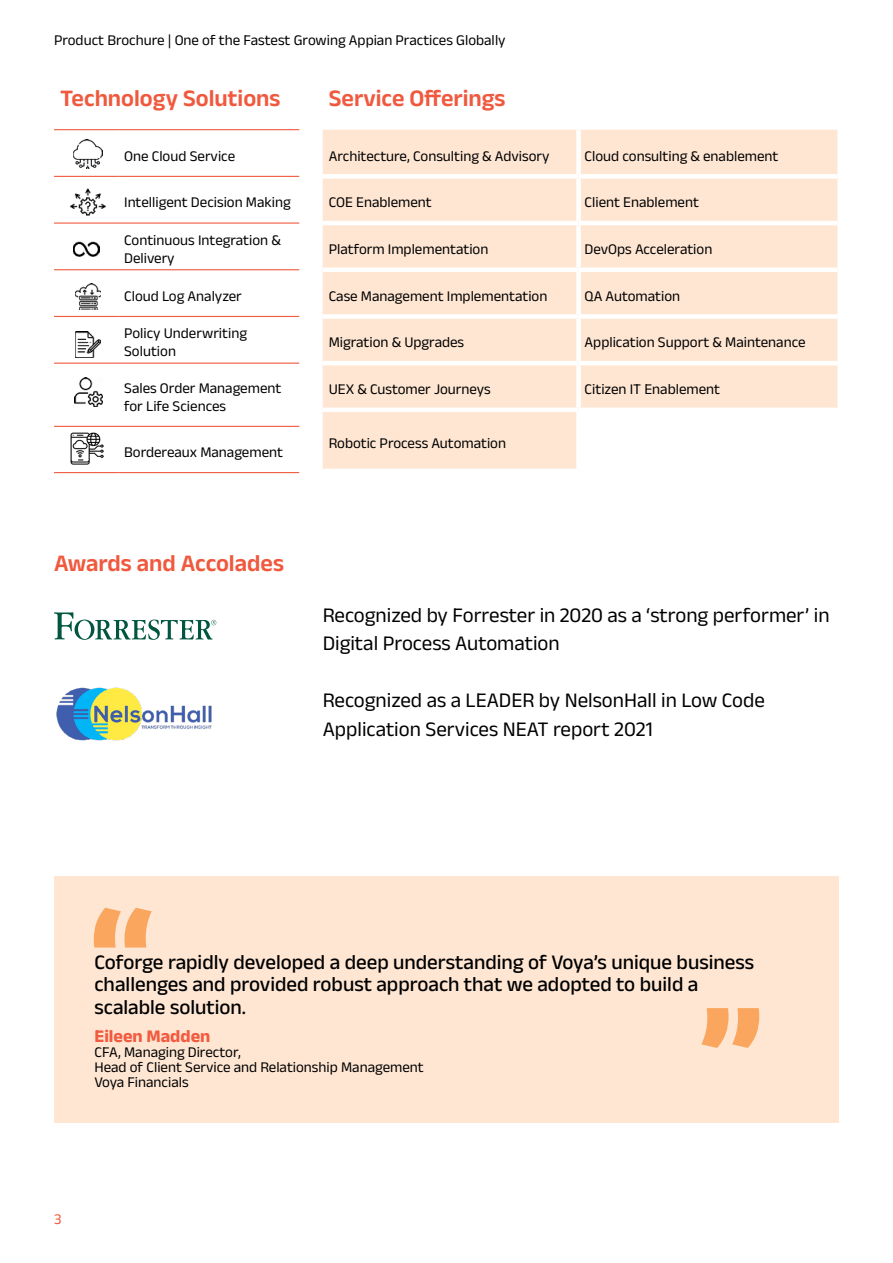
<style>
.page{position:relative;width:893px;height:1263px;background:#fff}
.page>*{position:absolute;margin:0;border:0;box-sizing:border-box;transform-origin:0 0}
.t1{font:600 24px "Anek Devanagari";color:#f0593e}
.t2{font:21px/28.5px "Anek Devanagari";color:#000}
.t3{font:500 21px/22.5px "Anek Devanagari";color:#000}
.t4{font:700 18px "Anek Devanagari";color:#f15b40}
.t5{font:15px/18px "Anek Devanagari";color:#000}
.t6{font:15px "Anek Devanagari";color:#f15b40}
</style>
<div class="page">
<svg style="left:323px;top:130px;width:514px;height:339px;background:#fee8d7"></svg>
<div style="left:323px;top:174px;width:256px;height:5px;background:#fff"></div>
<hr style="left:323px;top:221px;width:256px;height:4px;background:#fff">
<div style="left:323px;top:267px;width:256px;height:5px;background:#fff"></div>
<div style="left:323px;top:314px;width:256px;height:5px;background:#fff"></div>
<hr style="left:323px;top:361px;width:256px;height:4px;background:#fff">
<hr style="left:323px;top:408px;width:256px;height:4px;background:#fff">
<div style="left:576px;top:130px;width:5px;height:44px;background:#fff"></div>
<div style="left:579px;top:174px;width:258px;height:5px;background:#fff"></div>
<div style="left:576px;top:179px;width:5px;height:42px;background:#fff"></div>
<hr style="left:579px;top:221px;width:258px;height:4px;background:#fff">
<div style="left:576px;top:225px;width:5px;height:42px;background:#fff"></div>
<div style="left:579px;top:267px;width:258px;height:5px;background:#fff"></div>
<div style="left:576px;top:272px;width:5px;height:42px;background:#fff"></div>
<div style="left:579px;top:314px;width:258px;height:5px;background:#fff"></div>
<div style="left:576px;top:319px;width:5px;height:42px;background:#fff"></div>
<hr style="left:579px;top:361px;width:258px;height:4px;background:#fff">
<div style="left:576px;top:365px;width:5px;height:43px;background:#fff"></div>
<hr style="left:579px;top:408px;width:258px;height:4px;background:#fff">
<div style="left:576px;top:412px;width:5px;height:57px;background:#fff"></div>
<div style="left:54px;top:876px;width:785px;height:246px;background:#fee6d3"></div>
<svg style="left:94px;top:908px;width:58px;height:39px"></svg>
<svg style="left:701px;top:1008px;width:58px;height:40px"></svg>
<svg style="left:54px;top:612px;width:162px;height:28px"></svg>
<img style="left:56px;top:687px;width:156px;height:54px">
<hr style="left:54px;top:129px;width:64px;height:1px;background:#f15b40">
<hr style="left:118px;top:129px;width:181px;height:1px;background:#f15b40">
<hr style="left:54px;top:176px;width:64px;height:1px;background:#f15b40">
<hr style="left:118px;top:176px;width:181px;height:1px;background:#f15b40">
<hr style="left:54px;top:222px;width:64px;height:2px;background:#f15b40">
<hr style="left:118px;top:222px;width:181px;height:2px;background:#f15b40">
<hr style="left:54px;top:269px;width:64px;height:1px;background:#f15b40">
<hr style="left:118px;top:269px;width:181px;height:1px;background:#f15b40">
<hr style="left:54px;top:316px;width:64px;height:1px;background:#f15b40">
<hr style="left:118px;top:316px;width:181px;height:1px;background:#f15b40">
<hr style="left:54px;top:363px;width:64px;height:1px;background:#f15b40">
<hr style="left:118px;top:363px;width:181px;height:1px;background:#f15b40">
<hr style="left:54px;top:426px;width:64px;height:1px;background:#f15b40">
<hr style="left:118px;top:426px;width:181px;height:1px;background:#f15b40">
<hr style="left:54px;top:472px;width:64px;height:1px;background:#f15b40">
<hr style="left:118px;top:472px;width:181px;height:1px;background:#f15b40">
<img style="left:70px;top:188px;width:36px;height:28px">
<img style="left:73px;top:241px;width:26px;height:16px">
<img style="left:73px;top:139px;width:30px;height:30px">
<img style="left:75px;top:284px;width:25px;height:26px">
<img style="left:75px;top:332px;width:25px;height:25px">
<img style="left:74px;top:378px;width:29px;height:28px">
<img style="left:71px;top:432px;width:32px;height:32px">
<p class="t5" style="left:54px;top:31px;width:453px">Product Brochure | One of the Fastest Growing Appian Practices Globally</p>
<h1 class="t1" style="left:60px;top:84px;width:222px">Technology Solutions</h1>
<p class="t5" style="left:124px;top:146px;width:112px">One Cloud Service</p>
<p class="t5" style="left:124px;top:193px;width:168px">Intelligent Decision Making</p>
<p class="t5" style="left:124px;top:231px;width:158px">Continuous Integration &amp;<br>Delivery</p>
<p class="t5" style="left:124px;top:287px;width:119px">Cloud Log Analyzer</p>
<p class="t5" style="left:124px;top:324px;width:124px">Policy Underwriting<br>Solution</p>
<p class="t5" style="left:124px;top:379px;width:159px">Sales Order Management for Life Sciences</p>
<p class="t5" style="left:124px;top:443px;width:160px">Bordereaux Management</p>
<h1 class="t1" style="left:329px;top:84px;width:178px">Service Offerings</h1>
<p class="t5" style="left:329px;top:146px;width:222px">Architecture, Consulting &amp; Advisory</p>
<p class="t5" style="left:585px;top:146px;width:195px">Cloud consulting &amp; enablement</p>
<p class="t5" style="left:329px;top:193px;width:105px">COE Enablement</p>
<p class="t5" style="left:585px;top:193px;width:116px">Client Enablement</p>
<p class="t5" style="left:329px;top:240px;width:161px">Platform Implementation</p>
<p class="t5" style="left:585px;top:240px;width:129px">DevOps Acceleration</p>
<p class="t5" style="left:329px;top:287px;width:220px">Case Management Implementation</p>
<p class="t5" style="left:585px;top:287px;width:97px">QA Automation</p>
<p class="t5" style="left:329px;top:333px;width:137px">Migration &amp; Upgrades</p>
<p class="t5" style="left:585px;top:333px;width:222px">Application Support &amp; Maintenance</p>
<p class="t5" style="left:329px;top:380px;width:164px">UEX &amp; Customer Journeys</p>
<p class="t5" style="left:585px;top:380px;width:137px">Citizen IT Enablement</p>
<p class="t5" style="left:329px;top:434px;width:179px">Robotic Process Automation</p>
<h1 class="t1" style="left:54px;top:548px;width:231px">Awards and Accolades</h1>
<h2 class="t2" style="left:323px;top:600px;width:508px">Recognized by Forrester in 2020 as a ‘strong performer’ in<br>Digital Process Automation</h2>
<h2 class="t2" style="left:323px;top:686px;width:444px">Recognized as a LEADER by NelsonHall in Low Code<br>Application Services NEAT report 2021</h2>
<h2 class="t3" style="left:94px;top:950px;width:661px">Coforge rapidly developed a deep understanding of Voya’s unique business challenges and provided robust approach that we adopted to build a scalable solution.</h2>
<p class="t4" style="left:94px;top:1025px;width:117px">Eileen Madden</p>
<p class="t5" style="left:94px;top:1044px;width:331px;line-height:15px">CFA, Managing Director,<br>Head of Client Service and Relationship Management<br>Voya Financials</p>
<p class="t6" style="left:54px;top:1209px;width:9px">3</p>
</div>
